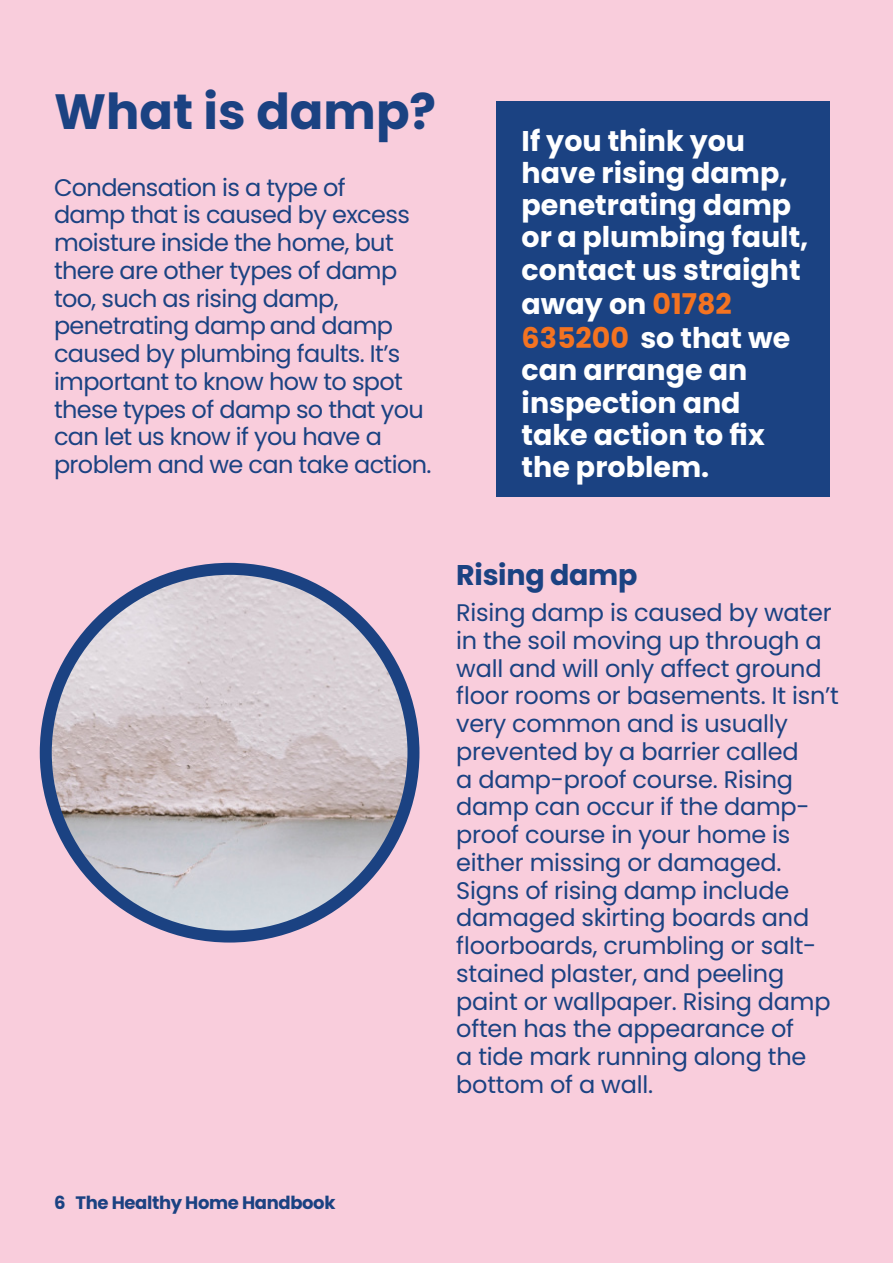
<style>
.page{position:relative;width:893px;height:1263px;background:#f9cddc}
.page>*{position:absolute;margin:0;border:0;box-sizing:border-box;transform-origin:0 0}
.t1{font:700 49.5px "Poppins";color:#1b4282}
.t2{font:700 28.5px/32.7px "Poppins";color:#fff}
.t3{font:700 28.5px "Poppins";letter-spacing:-.01em;color:#1b4282}
.t4{font:24px/27.8px "Poppins";letter-spacing:-.01em;color:#1b4282}
.t5{font:700 18px "Poppins";letter-spacing:-.02em;color:#1b4282}
.s1{color:#f47321}
</style>
<div class="page">
<div style="left:496px;top:101px;width:333px;height:396px;background:#1b4282"></div>
<img style="left:46px;top:569px;width:367px;height:367px;border-radius:184px">
<div style="left:40px;top:563px;width:379px;height:379px;border:12px solid #1b4282;border-radius:50%"></div>
<p class="t1" style="left:54px;top:83px;width:384px">What is damp?</p>
<p class="t4" style="left:54px;top:173px;width:379px">Condensation is a type of<br>damp that is caused by excess moisture inside the home, but there are other types of damp too, such as rising damp, penetrating damp and damp caused by plumbing faults. It’s important to know how to spot these types of damp so that you can let us know if you have a problem and we can take action.</p>
<p class="t2" style="left:522px;top:124px;width:288px">If you think you have rising damp, penetrating damp or a plumbing fault, contact us straight away on <span class="s1">01782<br>635200</span> so that we can arrange an inspection and take action to fix the problem.</p>
<p class="t3" style="left:456px;top:558px;width:183px">Rising damp</p>
<p class="t4" style="left:456px;top:599px;width:384px">Rising damp is caused by water in the soil moving up through a wall and will only affect ground floor rooms or basements. It isn’t very common and is usually prevented by a barrier called<br>a damp-proof course. Rising damp can occur if the damp&shy;proof course in your home is either missing or damaged.<br>Signs of rising damp include damaged skirting boards and floorboards, crumbling or salt&shy;stained plaster, and peeling paint or wallpaper. Rising damp often has the appearance of<br>a tide mark running along the bottom of a wall.</p>
<p class="t5" style="left:54px;top:1192px;width:283px">6 The Healthy Home Handbook</p>
</div>
